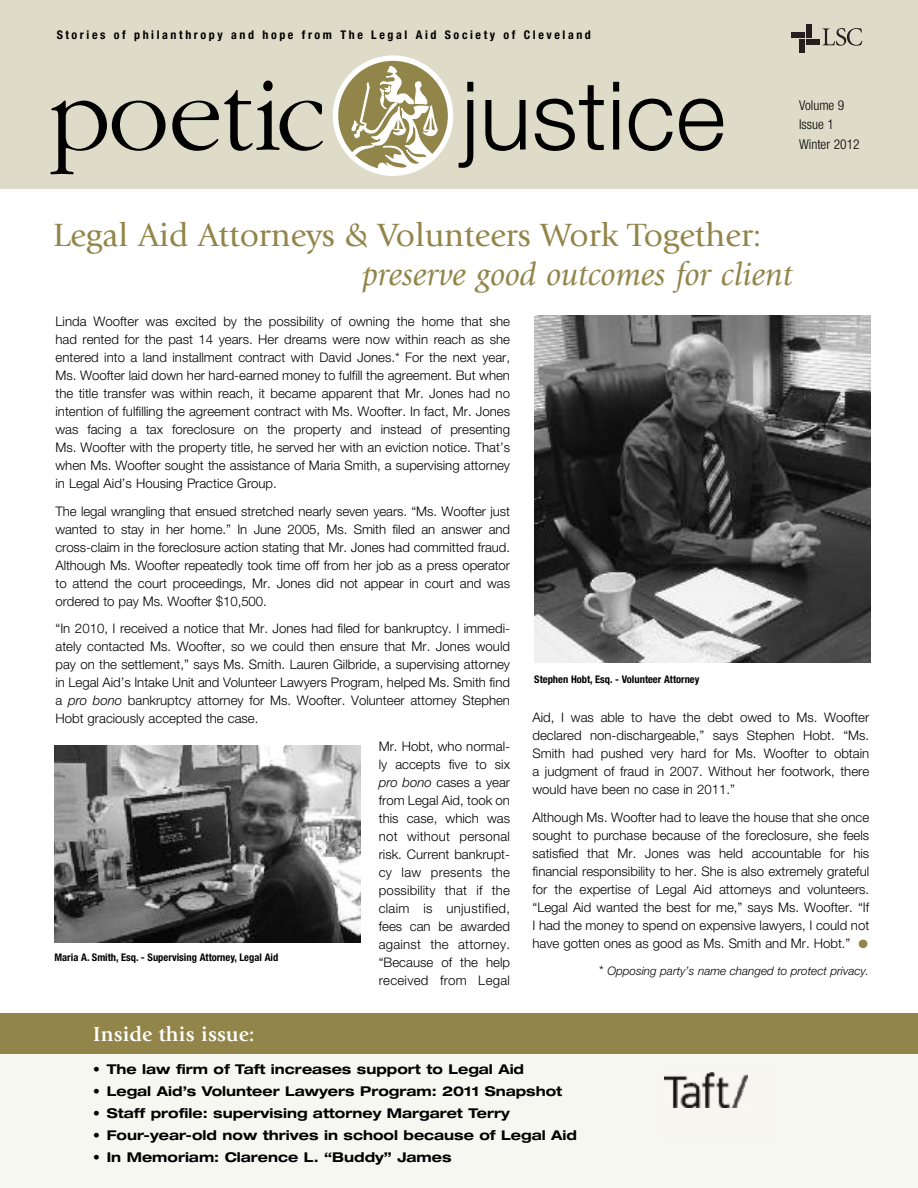
<style>
.page{position:relative;width:918px;height:1188px;background:#fff}
.page>*{position:absolute;margin:0;border:0;box-sizing:border-box;transform-origin:0 0}
.t1{font:300 108.3px "Garamond";color:#000}
.t2{font:300 95.85px "Helvetica Neue CELT";letter-spacing:.005em;color:#000}
.t3{font:33.6px "Giovanni LT";color:#92854a}
.t4{font:italic 33px "Giovanni LT";color:#92854a}
.t5{font:700 21px "Giovanni LT";letter-spacing:.005em;color:#fff}
.t6{font:700 expanded 13.5px "Helvetica Neue LT";color:#000}
.t7{font:300 condensed 13.5px/19.5px "Helvetica Neue LT";color:#000}
.t8{font:300 13.2px/18px "Helvetica Neue CELT";color:#000;text-align:justify}
.t9{font:700 condensed 12px "Helvetica Neue LT";letter-spacing:.215em;color:#000}
.t10{font:italic 300 11.7px "Helvetica Neue CELT";color:#000}
.t11{font:700 condensed 10.5px "Helvetica Neue LT";color:#000}
.s1{font-style:italic}
.s2{color:#92854a}
.s3{font-style:normal;font-size:13.2px}
</style>
<div class="page">
<div style="left:0;top:1052px;width:918px;height:136px;background:#f7f7f2"></div>
<div style="left:0;top:0;width:918px;height:189px;background:#dedbc9"></div>
<svg style="left:799px;top:39px;width:2px;height:14px"></svg>
<hr style="left:802px;top:39px;width:3px;height:14px;background:#231f20">
<hr style="left:806px;top:24px;width:3px;height:14px;background:#231f20">
<hr style="left:809px;top:24px;width:3px;height:14px;background:#231f20">
<hr style="left:791px;top:35px;width:14px;height:3px;background:#231f20">
<hr style="left:791px;top:32px;width:14px;height:3px;background:#231f20">
<hr style="left:806px;top:42px;width:14px;height:3px;background:#231f20">
<hr style="left:806px;top:39px;width:14px;height:3px;background:#231f20">
<svg style="left:823px;top:28px;width:39px;height:18px"></svg>
<svg style="left:332px;top:55px;width:122px;height:121px"></svg>
<div style="left:0;top:1013px;width:918px;height:41px;background:#92854a"></div>
<img style="left:534px;top:315px;width:337px;height:348px">
<img style="left:665px;top:1073px;width:82px;height:35px">
<img style="left:54px;top:746px;width:307px;height:196px">
<p class="t9" style="left:57px;top:30px;width:536px">Stories of philanthropy and hope from The Legal Aid Society of Cleveland</p>
<h1 class="t1" style="left:48px;top:49px;width:279px">poetic</h1>
<h2 class="t2" style="left:461px;top:81px;width:266px">justice</h2>
<p class="t7" style="left:799px;top:96px;width:62px">Volume 9<br>Issue 1<br>Winter 2012</p>
<h3 class="t3" style="left:53px;top:222px;width:710px">Legal Aid Attorneys &amp; Volunteers Work Together:</h3>
<h3 class="t4" style="left:363px;top:261px;width:432px">preserve good outcomes for client</h3>
<p class="t8" style="left:56px;top:313px;width:456px">Linda Woofter was excited by the possibility of owning the home that she had rented for the past 14 years. Her dreams were now within reach as she entered into a land installment contract with David Jones.* For the next year, Ms. Woofter laid down her hard-earned money to fulfill the agreement. But when the title transfer was within reach, it became apparent that Mr. Jones had no intention of fulfilling the agreement contract with Ms. Woofter. In fact, Mr. Jones was facing a tax foreclosure on the property and instead of presenting Ms. Woofter with the property title, he served her with an eviction notice. That’s when Ms. Woofter sought the assistance of Maria Smith, a supervising attorney in Legal Aid’s Housing Practice Group.</p>
<p class="t8" style="left:56px;top:503px;width:456px">The legal wrangling that ensued stretched nearly seven years. “Ms. Woofter just wanted to stay in her home.” In June 2005, Ms. Smith filed an answer and cross-claim in the foreclosure action stating that Mr. Jones had committed fraud.<br>Although Ms. Woofter repeatedly took time off from her job as a press operator to attend the court proceedings, Mr. Jones did not appear in court and was ordered to pay Ms. Woofter $10,500.</p>
<p class="t8" style="left:56px;top:621px;width:456px">“In 2010, I received a notice that Mr. Jones had filed for bankruptcy. I immedi&shy;ately contacted Ms. Woofter, so we could then ensure that Mr. Jones would pay on the settlement,” says Ms. Smith. Lauren Gilbride, a supervising attorney in Legal Aid’s Intake Unit and Volunteer Lawyers Program, helped Ms. Smith find a <span class="s1">pro bono</span> bankruptcy attorney for Ms. Woofter. Volunteer attorney Stephen Hobt graciously accepted the case.</p>
<p class="t8" style="left:379px;top:739px;width:133px">Mr. Hobt, who normal&shy;ly accepts five to six <span class="s1">pro bono</span> cases a year from Legal Aid, took on this case, which was not without personal risk. Current bankrupt&shy;cy law presents the possibility that if the claim is unjustified, fees can be awarded against the attorney. “Because of the help received from Legal</p>
<p class="t11" style="left:55px;top:954px;width:225px">Maria A. Smith, Esq. - Supervising Attorney, Legal Aid</p>
<p class="t11" style="left:534px;top:676px;width:167px">Stephen Hobt, Esq. - Volunteer Attorney</p>
<p class="t8" style="left:532px;top:709px;width:338px">Aid, I was able to have the debt owed to Ms. Woofter declared non-dischargeable,” says Stephen Hobt. “Ms.<br>Smith had pushed very hard for Ms. Woofter to obtain a judgment of fraud in 2007. Without her footwork, there would have been no case in 2011.”</p>
<p class="t8" style="left:533px;top:809px;width:338px">Although Ms. Woofter had to leave the house that she once sought to purchase because of the foreclosure, she feels satisfied that Mr. Jones was held accountable for his financial responsibility to her. She is also extremely grateful for the expertise of Legal Aid attorneys and volunteers. “Legal Aid wanted the best for me,” says Ms. Woofter. “If I had the money to spend on expensive lawyers, I could not have gotten ones as good as Ms. Smith and Mr. Hobt.” <span class="s2">●</span></p>
<p class="t10" style="left:599px;top:967px;width:272px"><span class="s3">*</span> Opposing party’s name changed to protect privacy.</p>
<h3 class="t5" style="left:93px;top:1026px;width:163px">Inside this issue:</h3>
<p class="t6" style="left:93px;top:1064px;width:432px">• The law firm of Taft increases support to Legal Aid</p>
<p class="t6" style="left:93px;top:1086px;width:470px">• Legal Aid’s Volunteer Lawyers Program: 2011 Snapshot</p>
<p class="t6" style="left:93px;top:1108px;width:418px">• Staff profile: supervising attorney Margaret Terry</p>
<p class="t6" style="left:93px;top:1131px;width:485px">• Four-year-old now thrives in school because of Legal Aid</p>
<p class="t6" style="left:93px;top:1153px;width:360px">• In Memoriam: Clarence L. “Buddy” James</p>
</div>
